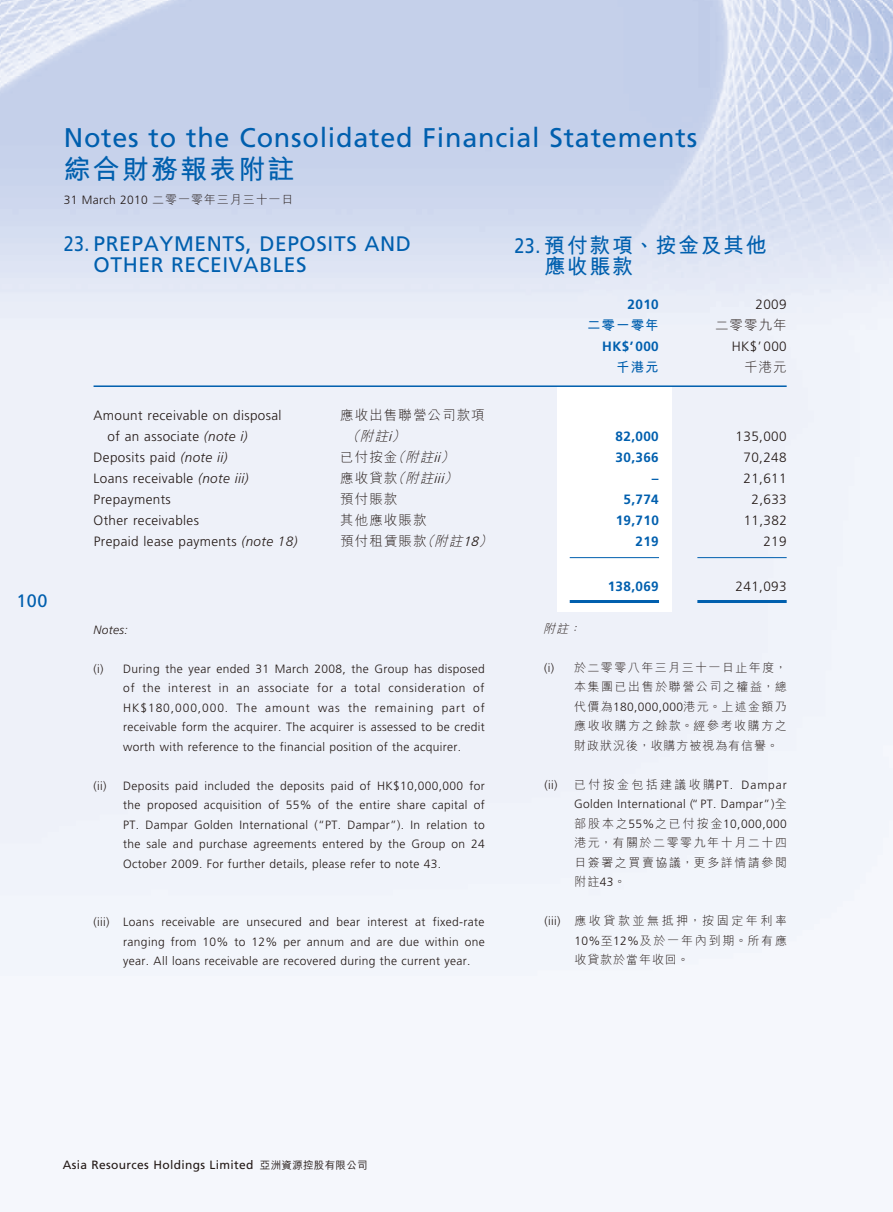
<style>
.page{position:relative;width:893px;height:1212px;background:#fff}
.page>*{position:absolute;margin:0;border:0;box-sizing:border-box;transform-origin:0 0}
.t1{font:27px "Frutiger LT Std";letter-spacing:.03em;color:#005fae}
.t2{font:700 27px "M Hei HK";letter-spacing:.08em;color:#005fae}
.t3{font:21px/21px "Frutiger LT Std";letter-spacing:.03em;color:#005fae;scale:.85 1}
.t4{font:700 21px/21px "M Hei HK";letter-spacing:.08em;color:#005fae}
.t5{font:18px "Frutiger LT Std";color:#005fae}
.t6{font:300 13.5px "Frutiger LT Std";letter-spacing:.03em;color:#231916}
.t7{font:300 13.5px "M Hei HK";letter-spacing:.08em;color:#231916}
.t8{font:700 13.5px "Frutiger LT Std";letter-spacing:.03em;color:#005fae}
.t9{font:700 13.5px "M Hei HK";letter-spacing:.08em;color:#005fae}
.t10{font:italic 300 13.5px "M Hei HK";color:#231916}
.t11{font:300 12px/19.5px "Frutiger LT Std";letter-spacing:.03em;color:#231916;text-align:justify}
.t12{font:300 12px/19.5px "M Hei HK";letter-spacing:.13em;color:#231916;text-align:justify}
.t13{font:12px "Frutiger LT Std";letter-spacing:.03em;color:#231916}
.t14{font:italic 300 12px "Frutiger LT Std";letter-spacing:.03em;color:#231916}
.t15{font:italic 300 12px "M Hei HK";color:#231916}
.s1{font-family:"M Hei HK"}
.s2{font-family:"Frutiger LT Std";font-weight:400}
.s3{font-style:italic}
.s4{font-family:"Frutiger LT Std"}
.s5{font-family:"Frutiger LT Std";font-style:italic}
.s6{font-family:"M Hei HK";font-weight:500;font-size:10.5px}
</style>
<div class="page">
<img style="left:0;top:0;width:893px;height:976px">
<div style="left:557px;top:387px;width:115px;height:225px;background:#fff"></div>
<hr style="left:94px;top:385px;width:693px;height:2px;background:#005fae">
<hr style="left:570px;top:557px;width:89px;height:1px;background:#005fae">
<hr style="left:697px;top:557px;width:90px;height:1px;background:#005fae">
<hr style="left:570px;top:600px;width:89px;height:3px;background:#005fae">
<hr style="left:697px;top:600px;width:90px;height:3px;background:#005fae">
<h3 class="t5" style="left:16px;top:591px;width:33px">100</h3>
<h1 class="t1" style="left:64px;top:122px;width:635px">Notes to the Consolidated Financial Statements</h1>
<h1 class="t2" style="left:64px;top:149px;width:232px">綜合財務報表附註</h1>
<p class="t11" style="left:64px;top:190px;width:231px">31 March 2010 <span class="s1">二零一零年三月三十一日</span></p>
<h2 class="t3" style="left:94px;top:234px;width:375px;text-indent:-30px">23. PREPAYMENTS, DEPOSITS AND<br>OTHER RECEIVABLES</h2>
<h2 class="t4" style="left:544px;top:233px;width:224px;text-indent:-30px"><span class="s2">23.</span> 預付款項、按金及其他應收賬款</h2>
<p class="t8" style="left:628px;top:296px;width:33px">2010</p>
<p class="t6" style="left:755px;top:297px;width:33px">2009</p>
<p class="t9" style="left:587px;top:315px;width:73px">二零一零年</p>
<p class="t7" style="left:715px;top:315px;width:73px">二零零九年</p>
<p class="t8" style="left:602px;top:338px;width:58px">HK$’ 000</p>
<p class="t6" style="left:732px;top:339px;width:56px">HK$’ 000</p>
<p class="t9" style="left:616px;top:357px;width:44px">千港元</p>
<p class="t7" style="left:744px;top:358px;width:44px">千港元</p>
<p class="t6" style="left:94px;top:408px;width:190px">Amount receivable on disposal</p>
<p class="t7" style="left:340px;top:405px;width:146px">應收出售聯營公司款項</p>
<p class="t6" style="left:108px;top:429px;width:141px">of an associate <span class="s3">(note i)</span></p>
<p class="t10" style="left:346px;top:426px;width:65px">（附註<span class="s4">i</span>）</p>
<p class="t8" style="left:616px;top:428px;width:45px">82,000</p>
<p class="t6" style="left:736px;top:429px;width:53px">135,000</p>
<p class="t6" style="left:94px;top:450px;width:135px">Deposits paid <span class="s3">(note ii)</span></p>
<p class="t7" style="left:340px;top:447px;width:120px">已付按金<span class="s3">（附註</span><span class="s5">ii</span><span class="s3">）</span></p>
<p class="t8" style="left:616px;top:449px;width:45px">30,366</p>
<p class="t6" style="left:743px;top:450px;width:45px">70,248</p>
<p class="t6" style="left:94px;top:471px;width:156px">Loans receivable <span class="s3">(note iii)</span></p>
<p class="t7" style="left:340px;top:468px;width:123px">應收貸款<span class="s3">（附註</span><span class="s5">iii</span><span class="s3">）</span></p>
<p class="t8" style="left:652px;top:470px;width:8px">–</p>
<p class="t6" style="left:743px;top:471px;width:45px">21,611</p>
<p class="t6" style="left:94px;top:492px;width:79px">Prepayments</p>
<p class="t7" style="left:340px;top:489px;width:59px">預付賬款</p>
<p class="t8" style="left:623px;top:491px;width:37px">5,774</p>
<p class="t6" style="left:751px;top:492px;width:37px">2,633</p>
<p class="t6" style="left:94px;top:513px;width:107px">Other receivables</p>
<p class="t7" style="left:340px;top:510px;width:88px">其他應收賬款</p>
<p class="t8" style="left:616px;top:512px;width:45px">19,710</p>
<p class="t6" style="left:744px;top:513px;width:45px">11,382</p>
<p class="t6" style="left:94px;top:534px;width:205px">Prepaid lease payments <span class="s3">(note 18)</span></p>
<p class="t7" style="left:340px;top:532px;width:158px">預付租賃賬款<span class="s3">（附註</span><span class="s5">18</span><span class="s3">）</span></p>
<p class="t8" style="left:635px;top:533px;width:25px">219</p>
<p class="t6" style="left:763px;top:534px;width:25px">219</p>
<p class="t8" style="left:608px;top:578px;width:53px">138,069</p>
<p class="t6" style="left:736px;top:579px;width:53px">241,093</p>
<p class="t14" style="left:94px;top:623px;width:36px">Notes:</p>
<p class="t11" style="left:123px;top:659px;width:363px;text-indent:-30px">(i) During the year ended 31 March 2008, the Group has disposed of the interest in an associate for a total consideration of HK$180,000,000. The amount was the remaining part of receivable form the acquirer. The acquirer is assessed to be credit worth with reference to the financial position of the acquirer.</p>
<p class="t11" style="left:123px;top:776px;width:363px;text-indent:-30px">(ii) Deposits paid included the deposits paid of HK$10,000,000 for the proposed acquisition of 55% of the entire share capital of PT. Dampar Golden International (“PT. Dampar”). In relation to the sale and purchase agreements entered by the Group on 24<br>October 2009. For further details, please refer to note 43.</p>
<p class="t15" style="left:543px;top:620px;width:43px">附註：</p>
<p class="t12" style="left:574px;top:657px;width:214px;text-indent:-30px"><span class="s4">(i)</span> 於二零零八年三月三十一日止年度，本集團已出售於聯營公司之權益，總代價為<span class="s4">180,000,000</span>港元。上述金額乃應收收購方之餘款。經參考收購方之財政狀況後，收購方被視為有信譽。</p>
<p class="t11" style="left:574px;top:775px;width:214px;text-indent:-30px">(ii) <span class="s1">已付按金包括建議收購</span>PT. Dampar Golden International (“ PT. Dampar”)<span class="s1">全部股本之</span>55%<span class="s1">之已付按金</span>10,000,000</p>
<p class="t12" style="left:574px;top:832px;width:214px">港元，有關於二零零九年十月二十四日簽署之買賣協議，更多詳情請參閱附註<span class="s4">43</span>。</p>
<p class="t12" style="left:574px;top:910px;width:214px;text-indent:-30px"><span class="s4">(iii)</span> 應收貸款並無抵押，按固定年利率<span class="s4">10%</span>至<span class="s4">12%</span>及於一年內到期。所有應收貸款於當年收回。</p>
<p class="t11" style="left:123px;top:913px;width:363px;text-indent:-30px">(iii) Loans receivable are unsecured and bear interest at fixed-rate ranging from 10% to 12% per annum and are due within one year. All loans receivable are recovered during the current year.</p>
<p class="t13" style="left:63px;top:1158px;width:306px">Asia Resources Holdings Limited <span class="s6">亞洲資源控股有限公司</span></p>
</div>
